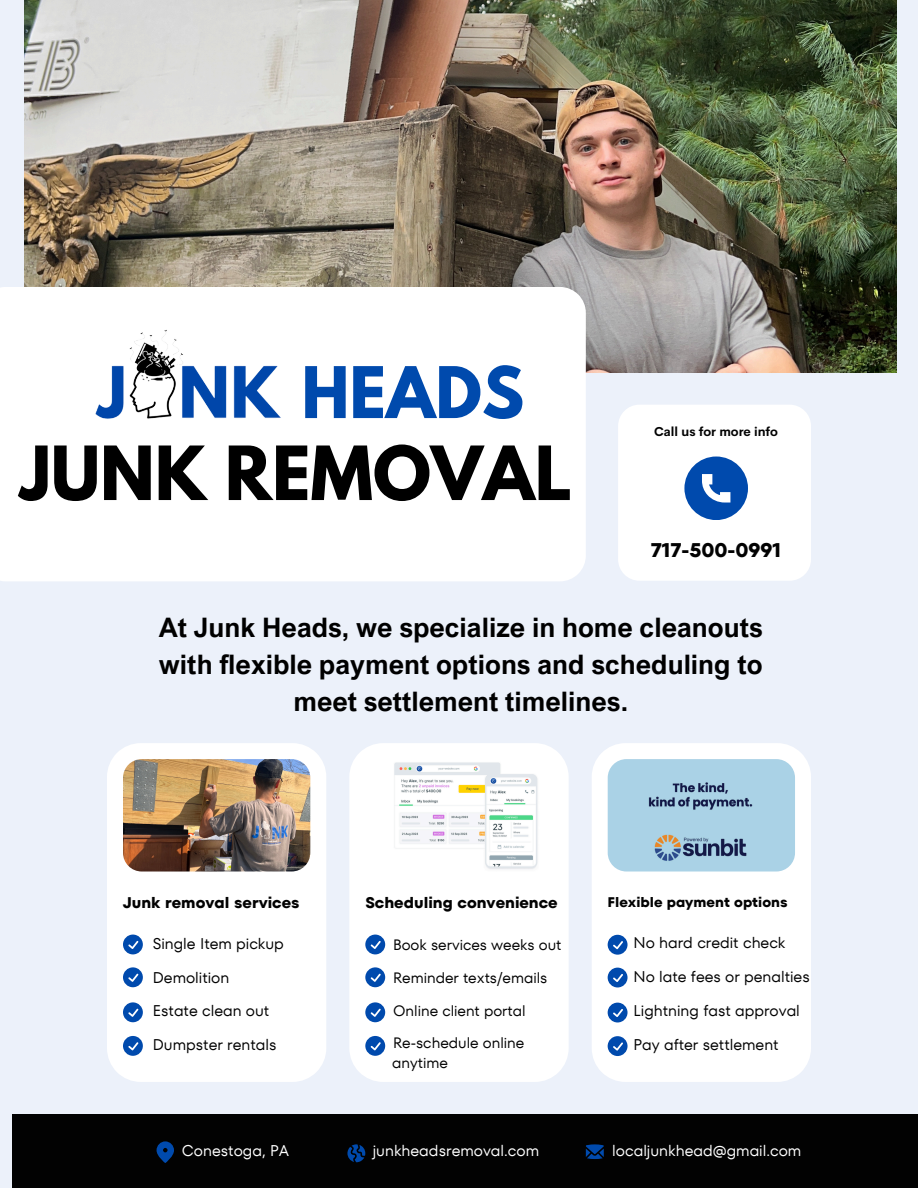
<style>
.page{position:relative;width:918px;height:1188px;background:#ecf1fa}
.page>*{position:absolute;margin:0;border:0;box-sizing:border-box;transform-origin:0 0}
.t1{font:700 66.15px "League Spartan";color:#000}
.t2{font:700 63px "League Spartan";color:#004aad}
.t3{font:700 26.85px/37.2px "Arial Nova";color:#000;text-align:center}
.t4{font:700 19.8px "TT Fors";color:#020202}
.t5{font:15.45px/33.8px "TT Fors";color:#020202}
.t6{font:15.45px "TT Fors";color:#fff}
.t7{font:700 15.45px "TT Fors";color:#020202}
.t8{font:15px/32.7px "TT Fors";color:#020202}
.t9{font:700 13.95px "TT Fors";color:#020202}
.t10{font:700 12.75px "Cerebri Sans";color:#020202}
</style>
<div class="page">
<div style="left:107px;top:743px;width:219px;height:339px;background:#fff"></div>
<div style="left:349px;top:743px;width:220px;height:339px;background:#fff"></div>
<div style="left:592px;top:743px;width:219px;height:339px;background:#fff"></div>
<svg style="left:123px;top:935px;width:20px;height:19px"></svg>
<svg style="left:365px;top:935px;width:20px;height:19px"></svg>
<svg style="left:608px;top:935px;width:20px;height:20px"></svg>
<svg style="left:123px;top:967px;width:20px;height:20px"></svg>
<svg style="left:365px;top:967px;width:20px;height:20px"></svg>
<svg style="left:608px;top:968px;width:20px;height:19px"></svg>
<svg style="left:123px;top:1002px;width:20px;height:20px"></svg>
<svg style="left:365px;top:1002px;width:20px;height:20px"></svg>
<svg style="left:608px;top:1003px;width:20px;height:19px"></svg>
<svg style="left:123px;top:1036px;width:20px;height:20px"></svg>
<svg style="left:365px;top:1036px;width:20px;height:20px"></svg>
<svg style="left:608px;top:1036px;width:20px;height:20px"></svg>
<img style="left:123px;top:759px;width:187px;height:113px;border-radius:19px">
<img style="left:365px;top:759px;width:188px;height:113px;border-radius:19px">
<img style="left:608px;top:759px;width:187px;height:113px;border-radius:19px">
<img style="left:25px;top:0;width:872px;height:372px">
<div style="left:0;top:287px;width:586px;height:294px;background:#fff"></div>
<div style="left:12px;top:1114px;width:906px;height:74px;background:#020202"></div>
<svg style="left:586px;top:1144px;width:18px;height:15px"></svg>
<svg style="left:347px;top:1144px;width:18px;height:18px"></svg>
<svg style="left:157px;top:1141px;width:17px;height:22px"></svg>
<div style="left:618px;top:405px;width:193px;height:176px;background:#fff;border-radius:21px"></div>
<div style="left:684px;top:457px;width:64px;height:63px;background:#004aad;border-radius:50%"></div>
<svg style="left:702px;top:474px;width:28px;height:28px"></svg>
<img style="left:68px;top:325px;width:242px;height:97px">
<p class="t2" style="left:301px;top:361px;width:224px">HEADS</p>
<p class="t1" style="left:20px;top:441px;width:554px">JUNK REMOVAL</p>
<p class="t10" style="left:654px;top:423px;width:125px">Call us for more info</p>
<p class="t4" style="left:651px;top:536px;width:131px">717-500-0991</p>
<p class="t3" style="left:159px;top:608px;width:606px">At Junk Heads, we specialize in home cleanouts with flexible payment options and scheduling to meet settlement timelines.</p>
<p class="t7" style="left:123px;top:891px;width:178px">Junk removal services</p>
<p class="t7" style="left:365px;top:891px;width:194px">Scheduling convenience</p>
<h3 class="t9" style="left:608px;top:892px;width:182px">Flexible payment options</h3>
<h2 class="t8" style="left:393px;top:929px;width:170px">Book services weeks out<br>Reminder texts/emails<br>Online client portal<br>Re-schedule online</h2>
<p class="t5" style="left:634px;top:926px;width:154px">No hard credit check</p>
<h1 class="t5" style="left:153px;top:927px;width:133px">Single Item pickup<br>Demolition<br>Estate clean out<br>Dumpster rentals</h1>
<p class="t5" style="left:634px;top:960px;width:178px">No late fees or penalties<br>Lightning fast approval<br>Pay after settlement</p>
<p class="t8" style="left:392px;top:1046px;width:57px">anytime</p>
<p class="t6" style="left:182px;top:1140px;width:109px">Conestoga, PA</p>
<p class="t6" style="left:373px;top:1140px;width:168px">junkheadsremoval.com</p>
<p class="t6" style="left:612px;top:1140px;width:191px">localjunkhead@gmail.com</p>
</div>
